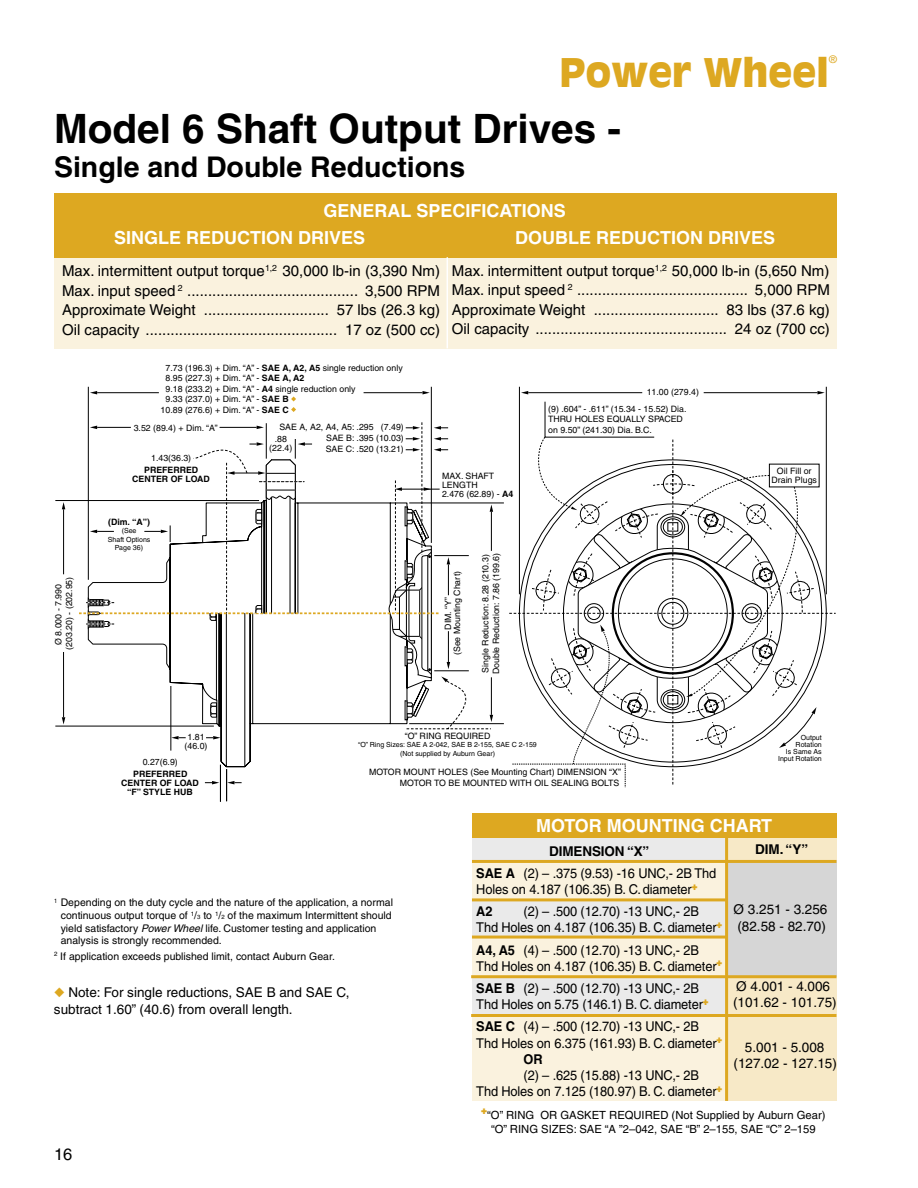
<style>
.page{position:relative;width:918px;height:1188px;background:#fff}
.page>*{position:absolute;margin:0;border:0;box-sizing:border-box;transform-origin:0 0}
.t1{font:700 40.5px "Helvetica";color:#000}
.t2{font:900 39px "Antique Olive";color:#dda821}
.t3{font:700 28.5px "Helvetica";color:#000}
.t4{font:700 18px/27px "Helvetica";color:#fff}
.t5{font:16.5px "Helvetica";color:#000}
.t6{font:15px/19.5px "Helvetica";color:#000;text-align:justify}
.t7{font:13.5px/16.2px "Helvetica";letter-spacing:-.01em;color:#000;scale:.95 1}
.t8{font:13.5px/16.2px "Helvetica";letter-spacing:-.01em;color:#000}
.t9{font:700 13.5px "Helvetica";color:#000}
.t10{font:700 13.5px "Helvetica";color:#000;scale:.95 1}
.t11{font:11.25px/14.2px "Helvetica";color:#000;text-align:center}
.t12{font:10.5px/12.6px "Helvetica";color:#000}
.t13{font:10.5px "Helvetica";color:#dda821}
.t14{font:8.85px/8.9px "Helvetica";color:#000;text-align:center}
.t15{font:700 8.85px/8.9px "Helvetica";color:#000;text-align:center}
.t16{font:7.05px/8.4px "Helvetica";color:#000;text-align:center}
.s1{font-weight:700}
.s2{font-size:6px}
.s3{font-style:italic}
.s4{color:#dda821}
</style>
<div class="page">
<hr style="left:88px;top:387px;width:1px;height:193px;background:#000">
<hr style="left:431px;top:387px;width:1px;height:156px;background:#000">
<hr style="left:519px;top:387px;width:1px;height:207px;background:#000">
<hr style="left:826px;top:387px;width:1px;height:207px;background:#000">
<svg style="left:62px;top:502px;width:3px;height:7px"></svg>
<svg style="left:62px;top:717px;width:3px;height:8px"></svg>
<hr style="left:55px;top:500px;width:204px;height:1px;background:#000">
<hr style="left:55px;top:726px;width:159px;height:1px;background:#000">
<hr style="left:63px;top:652px;width:1px;height:65px;background:#000">
<hr style="left:63px;top:509px;width:1px;height:65px;background:#000">
<hr style="left:226px;top:769px;width:1px;height:32px;background:#000">
<hr style="left:220px;top:765px;width:1px;height:37px;background:#000">
<svg style="left:79px;top:391px;width:757px;height:397px"></svg>
<div style="left:54px;top:227px;width:783px;height:121px;background:#faf2de"></div>
<div style="left:54px;top:193px;width:783px;height:64px;background:#dda821"></div>
<hr style="left:447px;top:257px;width:1px;height:91px;background:#fff">
<div style="left:472px;top:1016px;width:255px;height:85px;background:#faf2de"></div>
<div style="left:472px;top:836px;width:255px;height:180px;background:#eaeaea"></div>
<div style="left:726px;top:836px;width:110px;height:265px;background:#f7e9c7"></div>
<div style="left:472px;top:861px;width:254px;height:39px;background:#faf2de"></div>
<div style="left:472px;top:813px;width:364px;height:25px;background:#dda821"></div>
<div style="left:726px;top:860px;width:110px;height:117px;background:#d6d6d6"></div>
<hr style="left:472px;top:898px;width:254px;height:3px;background:#dda821">
<hr style="left:472px;top:860px;width:364px;height:3px;background:#dda821">
<div style="left:472px;top:937px;width:255px;height:40px;background:#faf2de"></div>
<hr style="left:725px;top:836px;width:3px;height:265px;background:#dda821">
<hr style="left:472px;top:936px;width:255px;height:3px;background:#dda821">
<hr style="left:471px;top:975px;width:365px;height:3px;background:#dda821">
<hr style="left:471px;top:1014px;width:365px;height:3px;background:#dda821">
<h2 class="t2" style="left:560px;top:50px;width:271px">Power Wheel</h2>
<p class="t13" style="left:829px;top:53px;width:9px">®</p>
<h1 class="t1" style="left:54px;top:104px;width:569px">Model 6 Shaft Output Drives -</h1>
<h3 class="t3" style="left:54px;top:150px;width:413px">Single and Double Reductions</h3>
<h3 class="t4" style="left:114px;top:197px;width:453px;text-indent:209px">GENERAL SPECIFICATIONS<br>SINGLE REDUCTION DRIVES</h3>
<h3 class="t4" style="left:515px;top:224px;width:262px">DOUBLE REDUCTION DRIVES</h3>
<p class="t6" style="left:62px;top:261px;width:380px">Max. intermittent output torque<sup>1,2</sup> 30,000 lb-in (3,390 Nm)<br>Max. input speed <sup>2</sup> ......................................... 3,500 RPM Approximate Weight .............................. 57 lbs (26.3 kg)<br>Oil capacity .............................................. 17 oz (500 cc)</p>
<p class="t6" style="left:452px;top:261px;width:380px">Max. intermittent output torque<sup>1,2</sup> 50,000 lb-in (5,650 Nm)<br>Max. input speed <sup>2</sup> ......................................... 5,000 RPM Approximate Weight .............................. 83 lbs (37.6 kg)<br>Oil capacity .............................................. 24 oz (700 cc)</p>
<p class="t14" style="left:53px;top:650px;width:75px;line-height:10.5px;rotate:-90deg">Ø 8.000 - 7.990 (203.20) - (202.95)</p>
<p class="t14" style="left:165px;top:363px;width:239px">7.73 (196.3) + Dim. “A” - <span class="s1">SAE A, A2, A5</span> single reduction only</p>
<p class="t14" style="left:165px;top:374px;width:141px">8.95 (227.3) + Dim. “A” - <span class="s1">SAE A, A2</span></p>
<p class="t14" style="left:165px;top:384px;width:192px">9.18 (233.2) + Dim. “A” - <span class="s1">A4</span> single reduction only</p>
<p class="t14" style="left:165px;top:395px;width:125px">9.33 (237.0) + Dim. “A” - <span class="s1">SAE B</span></p>
<p class="t14" style="left:161px;top:405px;width:130px">10.89 (276.6) + Dim. “A” - <span class="s1">SAE C</span></p>
<p class="t14" style="left:134px;top:424px;width:86px">3.52 (89.4) + Dim. “A”</p>
<p class="t14" style="left:326px;top:421px;width:80px;line-height:10.9px;text-align:justify;text-indent:-46px">SAE A, A2, A4, A5: .295 (7.49)<br>SAE B: .395 (10.03)<br>SAE C: .520 (13.21)</p>
<p class="t14" style="left:269px;top:434px;width:24px">.88 (22.4)</p>
<p class="t14" style="left:151px;top:453px;width:42px">1.43(36.3)</p>
<p class="t15" style="left:132px;top:466px;width:79px">PREFERRED<br>CENTER OF LOAD</p>
<p class="t15" style="left:108px;top:517px;width:44px">(Dim. “A”)</p>
<p class="t16" style="left:108px;top:527px;width:44px">(See<br>Shaft Options<br>Page 36)</p>
<p class="t14" style="left:442px;top:472px;width:73px;text-align:left">MAX. SHAFT<br>LENGTH<br>2.476 (62.89) - <span class="s1">A4</span></p>
<p class="t14" style="left:444px;top:655px;width:86px;rotate:-90deg">DIM. “Y”<br>(See Mounting Chart)</p>
<p class="t14" style="left:480px;top:674px;width:123px;line-height:10.5px;text-align:left;rotate:-90deg">Single Reduction: 8.28 (210.3)<br>Double Reduction: 7.86 (199.6)</p>
<p class="t14" style="left:647px;top:388px;width:54px">11.00 (279.4)</p>
<p class="t14" style="left:548px;top:403px;width:140px;line-height:10.5px;text-align:left">(9) .604” - .611” (15.34 - 15.52) Dia.<br>THRU HOLES EQUALLY SPACED on 9.50” (241.30) Dia. B.C.</p>
<p class="t14" style="left:185px;top:733px;width:24px">1.81 (46.0)</p>
<p class="t14" style="left:143px;top:757px;width:37px">0.27(6.9)</p>
<p class="t15" style="left:121px;top:769px;width:79px">PREFERRED<br>CENTER OF LOAD “F” STYLE HUB</p>
<p class="t14" style="left:405px;top:731px;width:87px">“O” RING REQUIRED</p>
<p class="t16" style="left:358px;top:741px;width:180px">“O” Ring Sizes: SAE A 2-042, SAE B 2-155, SAE C 2-159 (Not supplied by Auburn Gear)</p>
<p class="t14" style="left:369px;top:766px;width:253px;line-height:11.4px;text-align:right">MOTOR MOUNT HOLES (See Mounting Chart) DIMENSION “X”<br>MOTOR TO BE MOUNTED WITH OIL SEALING BOLTS</p>
<p class="t14" style="left:772px;top:467px;width:47px">Oil Fill or<br>Drain Plugs</p>
<p class="t16" style="left:778px;top:734px;width:45px;line-height:7.1px;text-align:right">Output<br>Rotation<br>Is Same As<br>Input Rotation</p>
<h3 class="t4" style="left:536px;top:812px;width:238px">MOTOR MOUNTING CHART</h3>
<p class="t12" style="left:61px;top:896px;width:334px;text-indent:-7px"><sup>1</sup> Depending on the duty cycle and the nature of the application, a normal continuous output torque of <sup>1</sup>/<span class="s2">3</span> to <sup>1</sup>/<span class="s2">2</span> of the maximum Intermittent should yield satisfactory <span class="s3">Power Wheel</span> life. Customer testing and application analysis is strongly recommended.</p>
<p class="t12" style="left:54px;top:950px;width:283px"><sup>2</sup> If application exceeds published limit, contact Auburn Gear.</p>
<h3 class="t8" style="left:54px;top:984px;width:297px"><span class="s4">◆</span> Note: For single reductions, SAE B and SAE C, subtract 1.60” (40.6) from overall length.</h3>
<h3 class="t5" style="left:54px;top:1145px;width:20px">16</h3>
<h3 class="t7" style="left:476px;top:840px;width:254px;line-height:22.2px;text-align:center"><span class="s1">DIMENSION “X”<br>SAE A</span> (2) – .375 (9.53) -16 UNC,- 2B Thd</h3>
<h3 class="t7" style="left:476px;top:878px;width:234px;line-height:22.2px">Holes on 4.187 (106.35) B. C. diameter<sup>✚<br></sup><span class="s1">A2</span></h3>
<h3 class="t7" style="left:476px;top:903px;width:260px;text-indent:47px">(2) – .500 (12.70) -13 UNC,- 2B<br>Thd Holes on 4.187 (106.35) B. C. diameter<sup>✚</sup></h3>
<h3 class="t7" style="left:476px;top:942px;width:260px"><span class="s1">A4, A5</span> (4) – .500 (12.70) -13 UNC,- 2B<br>Thd Holes on 4.187 (106.35) B. C. diameter<sup>✚</sup></h3>
<h3 class="t7" style="left:476px;top:980px;width:246px"><span class="s1">SAE B</span> (2) – .500 (12.70) -13 UNC,- 2B<br>Thd Holes on 5.75 (146.1) B. C. diameter<sup>✚</sup></h3>
<h3 class="t7" style="left:476px;top:1019px;width:236px"><span class="s1">SAE C</span> (4) – .500 (12.70) -13 UNC,- 2B</h3>
<h3 class="t7" style="left:476px;top:1035px;width:260px">Thd Holes on 6.375 (161.93) B. C. diameter<sup>✚</sup></h3>
<h3 class="t10" style="left:524px;top:1051px;width:22px">OR</h3>
<h3 class="t7" style="left:476px;top:1067px;width:260px;text-indent:47px">(2) – .625 (15.88) -13 UNC,- 2B<br>Thd Holes on 7.125 (180.97) B. C. diameter<sup>✚</sup></h3>
<h3 class="t9" style="left:755px;top:841px;width:55px">DIM. “Y”</h3>
<h3 class="t8" style="left:734px;top:902px;width:95px">Ø 3.251 - 3.256 (82.58 - 82.70)</h3>
<h3 class="t8" style="left:733px;top:978px;width:105px">Ø 4.001 - 4.006 (101.62 - 101.75)</h3>
<h3 class="t8" style="left:734px;top:1039px;width:105px;text-align:center">5.001 - 5.008 (127.02 - 127.15)</h3>
<p class="t11" style="left:481px;top:1108px;width:346px"><sup>✚</sup>“O” RING OR GASKET REQUIRED (Not Supplied by Auburn Gear) “O” RING SIZES: SAE “A ”2–042, SAE “B” 2–155, SAE “C” 2–159</p>
</div>
